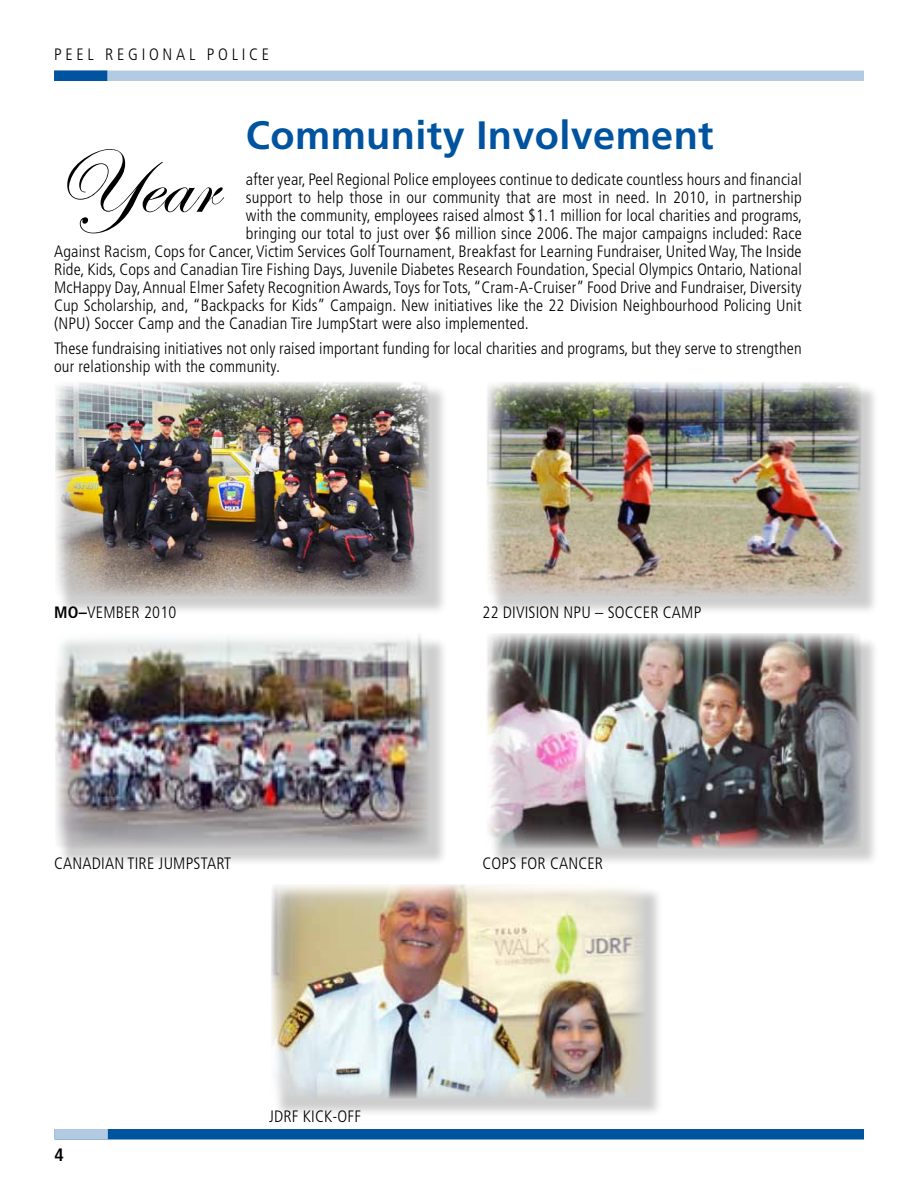
<style>
.page{position:relative;width:918px;height:1188px;background:#fff}
.page>*{position:absolute;margin:0;border:0;box-sizing:border-box;transform-origin:0 0}
.t1{font:90px "Edwardian Script ITC";color:#000}
.t2{font:700 39.6px "Frutiger";letter-spacing:.01em;color:#00539f}
.t3{font:700 condensed 18px "Frutiger";color:#000}
.t4{font:300 condensed 16.5px/18px "Frutiger";letter-spacing:.01em;color:#000}
.t5{font:300 condensed 16.5px "Frutiger";letter-spacing:.225em;color:#000}
.s1{font-weight:700}
</style>
<div class="page">
<div style="left:54px;top:71px;width:810px;height:10px;background:#b3cbe2"></div>
<div style="left:54px;top:71px;width:53px;height:10px;background:#00539f"></div>
<div style="left:55px;top:1129px;width:809px;height:11px;background:#00539f"></div>
<div style="left:55px;top:1129px;width:53px;height:10px;background:#b3cbe2"></div>
<div style="left:273px;top:886px;width:391px;height:232px;background:#000;opacity:.2"></div>
<img style="left:271px;top:884px;width:375px;height:215px">
<div style="left:57px;top:384px;width:391px;height:231px;background:#000;opacity:.2"></div>
<img style="left:55px;top:382px;width:374px;height:215px">
<div style="left:57px;top:636px;width:391px;height:231px;background:#000;opacity:.2"></div>
<img style="left:55px;top:635px;width:374px;height:213px">
<div style="left:489px;top:384px;width:391px;height:231px;background:#000;opacity:.2"></div>
<img style="left:487px;top:382px;width:374px;height:215px">
<div style="left:489px;top:636px;width:391px;height:231px;background:#000;opacity:.2"></div>
<img style="left:487px;top:633px;width:374px;height:215px">
<p class="t5" style="left:54px;top:45px;width:217px">PEEL REGIONAL POLICE</p>
<h2 class="t2" style="left:246px;top:112px;width:469px">Community Involvement</h2>
<h1 class="t1" style="left:54px;top:135px;width:163px">Year</h1>
<p class="t4" style="left:246px;top:170px;width:557px">after year, Peel Regional Police employees continue to dedicate countless hours and financial</p>
<p class="t4" style="left:246px;top:188px;width:557px">support to help those in our community that are most in need. In 2010, in partnership</p>
<p class="t4" style="left:246px;top:206px;width:558px">with the community, employees raised almost $1.1 million for local charities and programs,</p>
<p class="t4" style="left:246px;top:224px;width:557px">bringing our total to just over $6 million since 2006. The major campaigns included: Race</p>
<p class="t4" style="left:54px;top:242px;width:749px">Against Racism, Cops for Cancer, Victim Services Golf Tournament, Breakfast for Learning Fundraiser, United Way, The Inside</p>
<p class="t4" style="left:54px;top:260px;width:749px">Ride, Kids, Cops and Canadian Tire Fishing Days, Juvenile Diabetes Research Foundation, Special Olympics Ontario, National</p>
<p class="t4" style="left:54px;top:278px;width:749px">McHappy Day, Annual Elmer Safety Recognition Awards, Toys for Tots, “Cram-A-Cruiser” Food Drive and Fundraiser, Diversity</p>
<p class="t4" style="left:54px;top:296px;width:749px">Cup Scholarship, and, “Backpacks for Kids” Campaign. New initiatives like the 22 Division Neighbourhood Policing Unit</p>
<p class="t4" style="left:54px;top:314px;width:476px">(NPU) Soccer Camp and the Canadian Tire JumpStart were also implemented.</p>
<p class="t4" style="left:54px;top:339px;width:749px">These fundraising initiatives not only raised important funding for local charities and programs, but they serve to strengthen our relationship with the community.</p>
<p class="t4" style="left:54px;top:604px;width:124px"><span class="s1">MO–</span>VEMBER 2010</p>
<p class="t4" style="left:54px;top:855px;width:178px">CANADIAN TIRE JUMPSTART</p>
<p class="t3" style="left:55px;top:1144px;width:11px">4</p>
<p class="t4" style="left:269px;top:1108px;width:94px">JDRF KICK-OFF</p>
<p class="t4" style="left:483px;top:604px;width:220px">22 DIVISION NPU – SOCCER CAMP</p>
<p class="t4" style="left:483px;top:855px;width:122px">COPS FOR CANCER</p>
</div>
